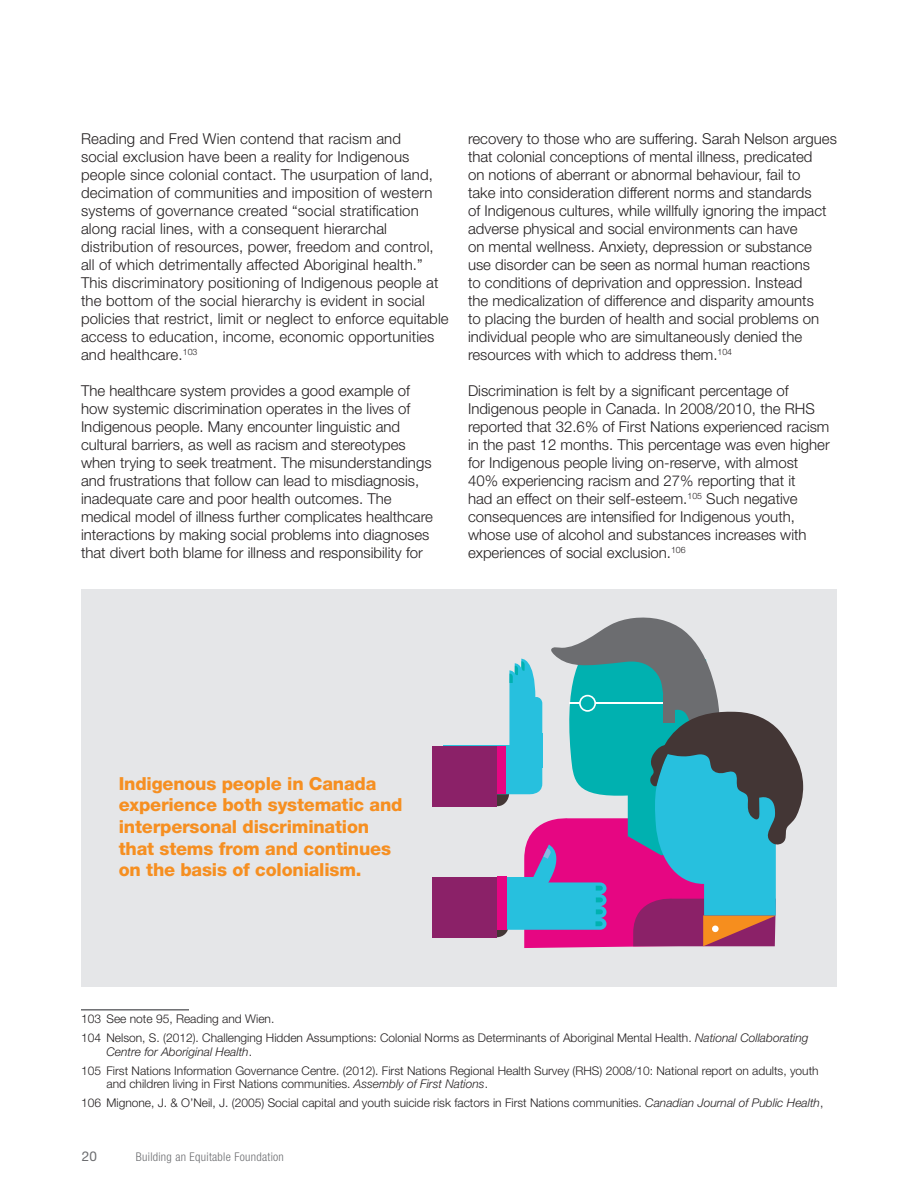
<style>
.page{position:relative;width:918px;height:1188px;background:#fff}
.page>*{position:absolute;margin:0;border:0;box-sizing:border-box;transform-origin:0 0}
.t1{font:800 18px/21.6px "Helvetica Neue LT Std";letter-spacing:-.01em;color:#f68f21}
.t2{font:300 15px/18px "Helvetica Neue LT Std";color:#231f20}
.t3{font:13.5px "Helvetica Neue LT Std";color:#6c6d70}
.t4{font:300 12px/18.9px "Helvetica Neue LT Std";color:#231f20}
.t5{font:300 condensed 12px "Helvetica Neue LT Std";letter-spacing:.025em;color:#6c6d70}
.s1{font-style:italic}
</style>
<div class="page">
<div style="left:81px;top:589px;width:756px;height:397px;background:#e5e6e8"></div>
<hr style="left:81px;top:1009px;width:108px;height:2px;background:#6c6d70">
<div style="left:433px;top:877px;width:64px;height:60px;background:#8b2168"></div>
<div style="left:433px;top:746px;width:64px;height:60px;background:#8b2168"></div>
<svg style="left:442px;top:617px;width:361px;height:331px"></svg>
<p class="t2" style="left:81px;top:129px;width:369px">Reading and Fred Wien contend that racism and<br>social exclusion have been a reality for Indigenous people since colonial contact. The usurpation of land, decimation of communities and imposition of western systems of governance created “social stratification along racial lines, with a consequent hierarchal distribution of resources, power, freedom and control, all of which detrimentally affected Aboriginal health.” This discriminatory positioning of Indigenous people at the bottom of the social hierarchy is evident in social policies that restrict, limit or neglect to enforce equitable access to education, income, economic opportunities and healthcare.<sup>103</sup></p>
<p class="t2" style="left:81px;top:381px;width:354px">The healthcare system provides a good example of how systemic discrimination operates in the lives of Indigenous people. Many encounter linguistic and cultural barriers, as well as racism and stereotypes when trying to seek treatment. The misunderstandings and frustrations that follow can lead to misdiagnosis, inadequate care and poor health outcomes. The medical model of illness further complicates healthcare interactions by making social problems into diagnoses that divert both blame for illness and responsibility for</p>
<p class="t2" style="left:468px;top:129px;width:370px">recovery to those who are suffering. Sarah Nelson argues that colonial conceptions of mental illness, predicated<br>on notions of aberrant or abnormal behaviour, fail to<br>take into consideration different norms and standards<br>of Indigenous cultures, while willfully ignoring the impact adverse physical and social environments can have<br>on mental wellness. Anxiety, depression or substance use disorder can be seen as normal human reactions<br>to conditions of deprivation and oppression. Instead<br>the medicalization of difference and disparity amounts<br>to placing the burden of health and social problems on individual people who are simultaneously denied the resources with which to address them.<sup>104</sup></p>
<p class="t2" style="left:468px;top:381px;width:363px">Discrimination is felt by a significant percentage of Indigenous people in Canada. In 2008/2010, the RHS reported that 32.6% of First Nations experienced racism in the past 12 months. This percentage was even higher for Indigenous people living on-reserve, with almost 40% experiencing racism and 27% reporting that it<br>had an effect on their self-esteem.<sup>105</sup> Such negative consequences are intensified for Indigenous youth, whose use of alcohol and substances increases with experiences of social exclusion.<sup>106</sup></p>
<p class="t1" style="left:119px;top:773px;width:285px">Indigenous people in Canada experience both systematic and interpersonal discrimination that stems from and continues on the basis of colonialism.</p>
<p class="t4" style="left:81px;top:1009px;width:729px">103 See note 95, Reading and Wien.<br>104 Nelson, S. (2012). Challenging Hidden Assumptions: Colonial Norms as Determinants of Aboriginal Mental Health. <span class="s1">National Collaborating</span></p>
<p class="t4" style="left:81px;top:1042px;width:739px;text-indent:26px"><span class="s1">Centre for Aboriginal Health</span>.<br>105 First Nations Information Governance Centre. (2012). First Nations Regional Health Survey (RHS) 2008/10: National report on adults, youth</p>
<p class="t4" style="left:81px;top:1074px;width:744px;text-indent:26px">and children living in First Nations communities. <span class="s1">Assembly of First Nations</span>.<br>106 Mignone, J. &amp; O’Neil, J. (2005) Social capital and youth suicide risk factors in First Nations communities. <span class="s1">Canadian Journal of Public Health</span>,</p>
<p class="t3" style="left:82px;top:1148px;width:17px">20</p>
<p class="t5" style="left:136px;top:1150px;width:150px">Building an Equitable Foundation</p>
</div>
